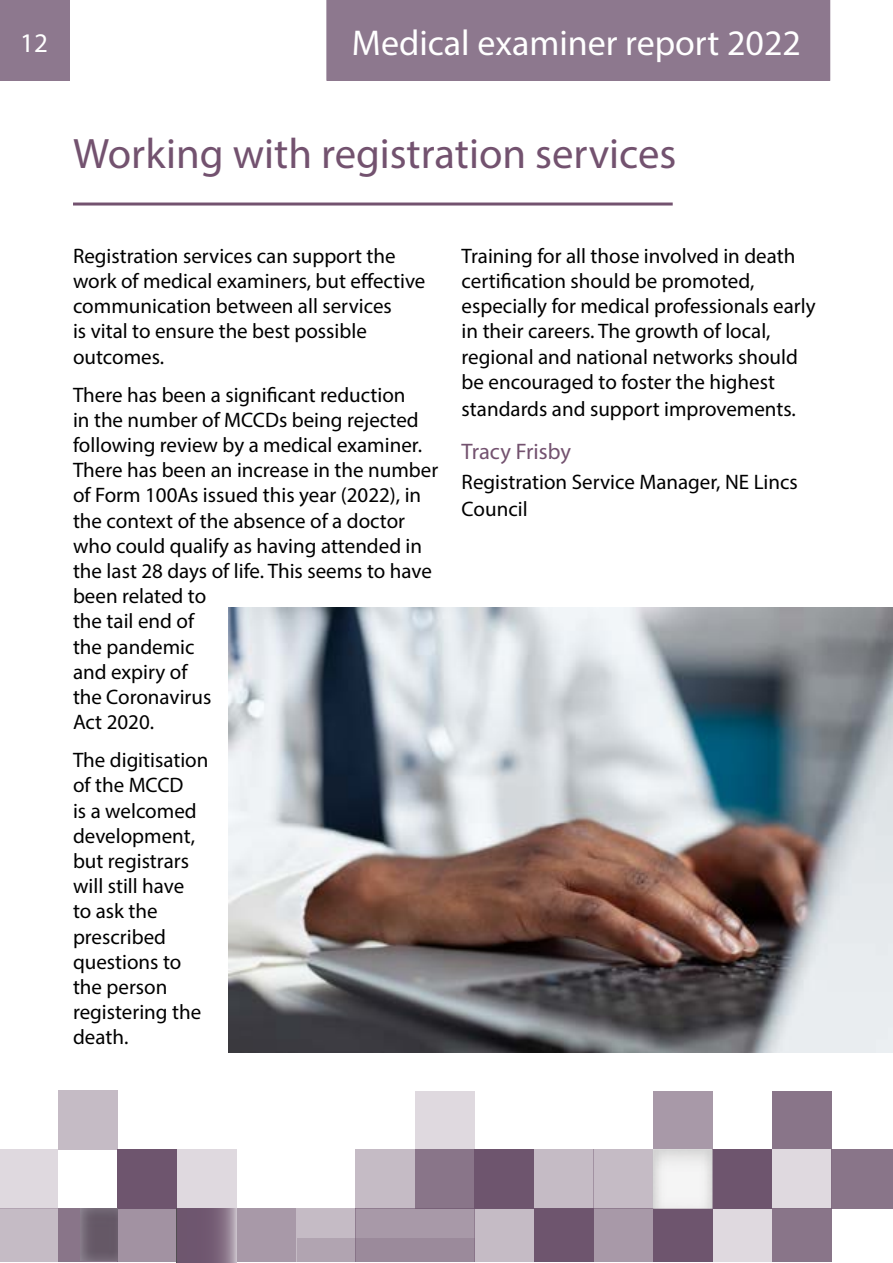
<style>
.page{position:relative;width:893px;height:1263px;background:#fff}
.page>*{position:absolute;margin:0;border:0;box-sizing:border-box;transform-origin:0 0}
.t1{font:42.75px "Myriad Pro";color:#73526f}
.t2{font:36px "Myriad Pro";color:#fff}
.t3{font:27px "Myriad Pro";color:#fff}
.t4{font:22.5px "Myriad Pro";color:#73526f}
.t5{font:21px/25.2px "Myriad Pro";color:#000}
</style>
<div class="page">
<div style="left:327px;top:0;width:502px;height:81px;background:#8d788e"></div>
<div style="left:0;top:0;width:69px;height:81px;background:#8d788e"></div>
<div style="left:415px;top:1091px;width:59px;height:58px;background:#dfd9df"></div>
<div style="left:653px;top:1091px;width:60px;height:58px;background:#a899a8"></div>
<div style="left:772px;top:1091px;width:60px;height:58px;background:#897589"></div>
<div style="left:0;top:1149px;width:58px;height:60px;background:#dfd9df"></div>
<div style="left:58px;top:1090px;width:59px;height:60px;background:#c5bbc5"></div>
<div style="left:117px;top:1149px;width:60px;height:60px;background:#6e556e"></div>
<div style="left:177px;top:1149px;width:59px;height:60px;background:#dfd9df"></div>
<div style="left:355px;top:1149px;width:60px;height:60px;background:#c5bbc5"></div>
<div style="left:415px;top:1149px;width:59px;height:60px;background:#897589"></div>
<div style="left:474px;top:1149px;width:60px;height:60px;background:#6e556e"></div>
<div style="left:593px;top:1149px;width:60px;height:60px;background:#c5bbc5"></div>
<div style="left:713px;top:1149px;width:59px;height:60px;background:#6e556e"></div>
<div style="left:772px;top:1149px;width:60px;height:60px;background:#dfd9df"></div>
<div style="left:832px;top:1149px;width:61px;height:60px;background:#897589"></div>
<div style="left:0;top:1209px;width:58px;height:53px;background:#c5bbc5"></div>
<div style="left:58px;top:1209px;width:59px;height:53px;background:#897589"></div>
<div style="left:236px;top:1209px;width:60px;height:53px;background:#a899a8"></div>
<div style="left:296px;top:1209px;width:59px;height:53px;background:#c5bbc5"></div>
<div style="left:355px;top:1209px;width:60px;height:53px;background:#a899a8"></div>
<div style="left:415px;top:1209px;width:59px;height:53px;background:#a899a8"></div>
<div style="left:474px;top:1209px;width:60px;height:53px;background:#c5bbc5"></div>
<div style="left:534px;top:1209px;width:59px;height:53px;background:#6e556e"></div>
<div style="left:593px;top:1209px;width:60px;height:53px;background:#a899a8"></div>
<div style="left:653px;top:1209px;width:60px;height:53px;background:#6e556e"></div>
<div style="left:713px;top:1209px;width:59px;height:53px;background:#dfd9df"></div>
<div style="left:772px;top:1208px;width:59px;height:53px;background:#897589"></div>
<div style="left:117px;top:1209px;width:60px;height:53px;background:#a292a2"></div>
<img style="left:236px;top:1209px;width:1px;height:53px">
<div style="left:534px;top:1149px;width:59px;height:60px;background:#c5bbc5"></div>
<svg style="left:176px;top:1209px;width:60px;height:53px;background:#7b657b"></svg>
<div style="left:297px;top:1238px;width:177px;height:24px;background:linear-gradient(to right,#b0a3b0,#948194)"></div>
<svg style="left:80px;top:1208px;width:37px;height:53px;background:#6c606e"></svg>
<hr style="left:73px;top:203px;width:600px;height:3px;background:#73526f">
<img style="left:228px;top:607px;width:665px;height:445px">
<p class="t3" style="left:20px;top:26px;width:29px">12</p>
<h2 class="t2" style="left:352px;top:20px;width:451px">Medical examiner report 2022</h2>
<h1 class="t1" style="left:73px;top:127px;width:605px">Working with registration services</h1>
<p class="t5" style="left:73px;top:243px;width:354px">Registration services can support the work of medical examiners, but effective communication between all services<br>is vital to ensure the best possible outcomes.</p>
<p class="t5" style="left:73px;top:382px;width:367px">There has been a significant reduction<br>in the number of MCCDs being rejected following review by a medical examiner.<br>There has been an increase in the number of Form 100As issued this year (2022), in the context of the absence of a doctor who could qualify as having attended in the last 28 days of life. This seems to have been related to<br>the tail end of<br>the pandemic<br>and expiry of<br>the Coronavirus<br>Act 2020.</p>
<p class="t5" style="left:73px;top:747px;width:137px">The digitisation of the MCCD<br>is a welcomed development, but registrars will still have<br>to ask the prescribed questions to the person registering the death.</p>
<p class="t5" style="left:462px;top:243px;width:355px">Training for all those involved in death certification should be promoted, especially for medical professionals early in their careers. The growth of local, regional and national networks should be encouraged to foster the highest standards and support improvements.</p>
<p class="t4" style="left:462px;top:438px;width:111px">Tracy Frisby</p>
<p class="t5" style="left:462px;top:468px;width:338px;line-height:27px">Registration Service Manager, NE Lincs<br>Council</p>
</div>
